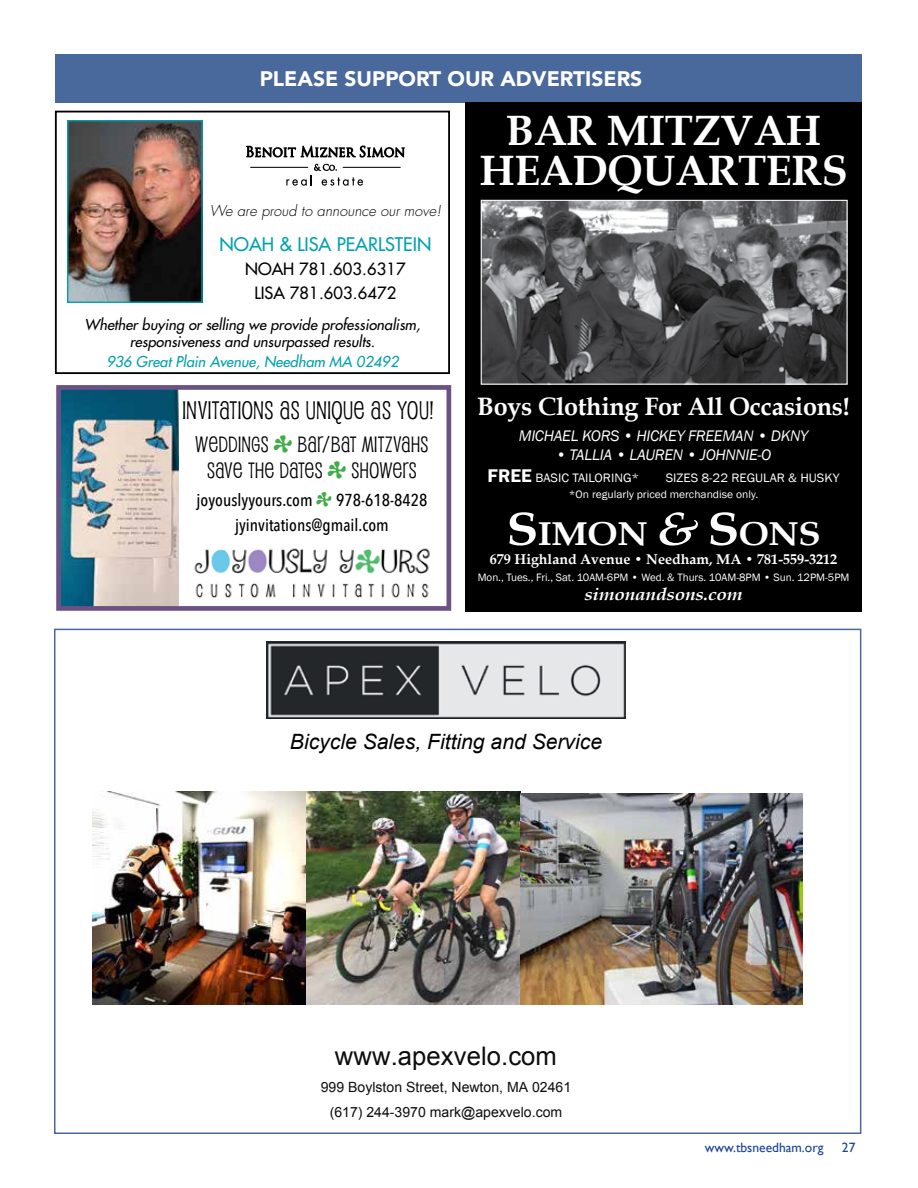
<style>
.page{position:relative;width:918px;height:1188px;background:#fff}
.page>*{position:absolute;margin:0;border:0;box-sizing:border-box;transform-origin:0 0}
.t1{font:700 42.45px/39.3px "Book Antiqua";letter-spacing:-.01em;color:#fff;text-align:center}
.t2{font:700 33px "Book Antiqua";letter-spacing:-.01em;color:#fff;scale:1.1 1}
.t3{font:25.65px "Arial";letter-spacing:.005em;color:#0d0d0d}
.t4{font:700 25.2px "Book Antiqua";letter-spacing:-.01em;color:#fff}
.t5{font:25.05px "Pupcat Rg";letter-spacing:.025em;color:#000}
.t6{font:21.9px/26.4px "Pupcat Rg";letter-spacing:.025em;color:#000;text-align:center}
.t7{font:italic 21.15px "Arial";color:#000}
.t8{font:900 21px "Avenir";color:#fff}
.t9{font:500 18.3px "Futura Std";color:#00a0af}
.t10{font:500 17.25px/25px "Avenir Next Condensed";color:#000;text-align:center}
.t11{font:italic 700 17.25px "Book Antiqua";letter-spacing:-.01em;color:#fff;scale:1.1 1}
.t12{font:500 16.5px/23.7px "Futura Std";letter-spacing:.01em;color:#000;text-align:center}
.t13{font:italic 15.75px "Franklin Gothic";letter-spacing:-.02em;color:#fff}
.t14{font:italic 500 14.7px/17.5px "Futura Std";color:#000;text-align:center}
.t15{font:italic 500 14.7px "Futura Std";color:#00a0af}
.t16{font:italic 300 14.7px "Futura Std";color:#000}
.t17{font:14.1px/24.5px "Arial";color:#0d0d0d;text-align:center}
.t18{font:700 14.1px "Book Antiqua";color:#fff}
.t19{font:13.5px "Gill Sans";color:#1a4394}
.t20{font:12.6px "Franklin Gothic";color:#fff;scale:1.05 1}
.t21{font:10.95px "Franklin Gothic";color:#fff}
.t22{font:10.95px "Franklin Gothic";color:#fff;scale:1.05 1}
.s1{font-family:"Sybil Green";font-size:18.75px;color:#41ad49}
.s2{font-family:"Sybil Green";font-weight:400;font-size:15.6px;color:#41ad49}
.s3{font-weight:600;font-size:18.9px}
.s4{font-size:47.25px}
.s5{font-style:italic;font-size:47.25px}
</style>
<div class="page">
<img style="left:266px;top:642px;width:360px;height:76px">
<img style="left:93px;top:791px;width:427px;height:214px">
<img style="left:520px;top:793px;width:283px;height:212px">
<div style="left:55px;top:54px;width:806px;height:49px;background:#49699d"></div>
<div style="left:465px;top:103px;width:397px;height:509px;background:#000"></div>
<img style="left:483px;top:202px;width:363px;height:181px">
<div style="left:481px;top:200px;width:367px;height:185px;border:1px solid #fff"></div>
<div style="left:55px;top:111px;width:395px;height:263px;border:2px solid #000"></div>
<svg style="left:246px;top:146px;width:159px;height:12px"></svg>
<hr style="left:250px;top:167px;width:58px;height:1px;background:#000">
<hr style="left:343px;top:167px;width:58px;height:1px;background:#000">
<svg style="left:286px;top:164px;width:77px;height:22px"></svg>
<img style="left:69px;top:122px;width:132px;height:179px">
<div style="left:67px;top:120px;width:136px;height:183px;border:1px solid #00a0af"></div>
<img style="left:178px;top:542px;width:252px;height:62px">
<img style="left:62px;top:391px;width:116px;height:214px">
<div style="left:56px;top:385px;width:395px;height:226px;border:5px solid #6b5285"></div>
<h3 class="t8" style="left:260px;top:60px;width:384px">PLEASE SUPPORT OUR ADVERTISERS</h3>
<p class="t16" style="left:210px;top:202px;width:233px">We are proud to announce our move!</p>
<p class="t9" style="left:220px;top:233px;width:213px">NOAH &amp; LISA PEARLSTEIN</p>
<p class="t12" style="left:245px;top:257px;width:162px">NOAH 781.603.6317<br>LISA 781.603.6472</p>
<p class="t14" style="left:84px;top:316px;width:337px">Whether buying or selling we provide professionalism, responsiveness and unsurpassed results.</p>
<p class="t15" style="left:106px;top:353px;width:294px">936 Great Plain Avenue, Needham MA 02492</p>
<h3 class="t5" style="left:183px;top:394px;width:253px">INVITATIONS AS UNIQUE AS YOU!</h3>
<h3 class="t6" style="left:196px;top:430px;width:234px">WEDDINGS <span class="s1">•</span> BAR/BAT MITZVAHS<br>SAVE THE DATES <span class="s1">•</span> SHOWERS</h3>
<p class="t10" style="left:197px;top:487px;width:232px">joyouslyyours.com <span class="s2">•</span> 978-618-8428 jyinvitations@gmail.com</p>
<h1 class="t1" style="left:479px;top:111px;width:370px">BAR MITZVAH<br>HEADQUARTERS</h1>
<h3 class="t4" style="left:477px;top:390px;width:374px">Boys Clothing For All Occasions!</h3>
<p class="t13" style="left:519px;top:426px;width:291px">MICHAEL KORS • HICKEY FREEMAN • DKNY</p>
<p class="t13" style="left:556px;top:445px;width:217px">• TALLIA • LAUREN • JOHNNIE-O</p>
<p class="t20" style="left:488px;top:470px;width:146px"><span class="s3">FREE</span> BASIC TAILORING*</p>
<p class="t20" style="left:666px;top:470px;width:167px">SIZES 8-22 REGULAR &amp; HUSKY</p>
<p class="t22" style="left:569px;top:487px;width:182px">*On regularly priced merchandise only.</p>
<h2 class="t2" style="left:506px;top:511px;width:287px"><span class="s4">S</span>IMON <span class="s5">&amp;</span> <span class="s4">S</span>ONS</h2>
<p class="t18" style="left:490px;top:549px;width:349px">679 Highland Avenue • Needham, MA • 781-559-3212</p>
<p class="t21" style="left:478px;top:571px;width:373px">Mon., Tues., Fri., Sat. 10AM-6PM • Wed. &amp; Thurs. 10AM-8PM • Sun. 12PM-5PM</p>
<p class="t11" style="left:584px;top:582px;width:146px">simonandsons.com</p>
<h3 class="t7" style="left:290px;top:728px;width:314px">Bicycle Sales, Fitting and Service</h3>
<h3 class="t3" style="left:335px;top:1039px;width:224px">www.apexvelo.com</h3>
<p class="t17" style="left:321px;top:1075px;width:252px">999 Boylston Street, Newton, MA 02461 (617) 244-3970 mark@apexvelo.com</p>
<p class="t19" style="left:705px;top:1140px;width:120px">www.tbsneedham.org</p>
<p class="t19" style="left:842px;top:1140px;width:15px">27</p>
</div>
